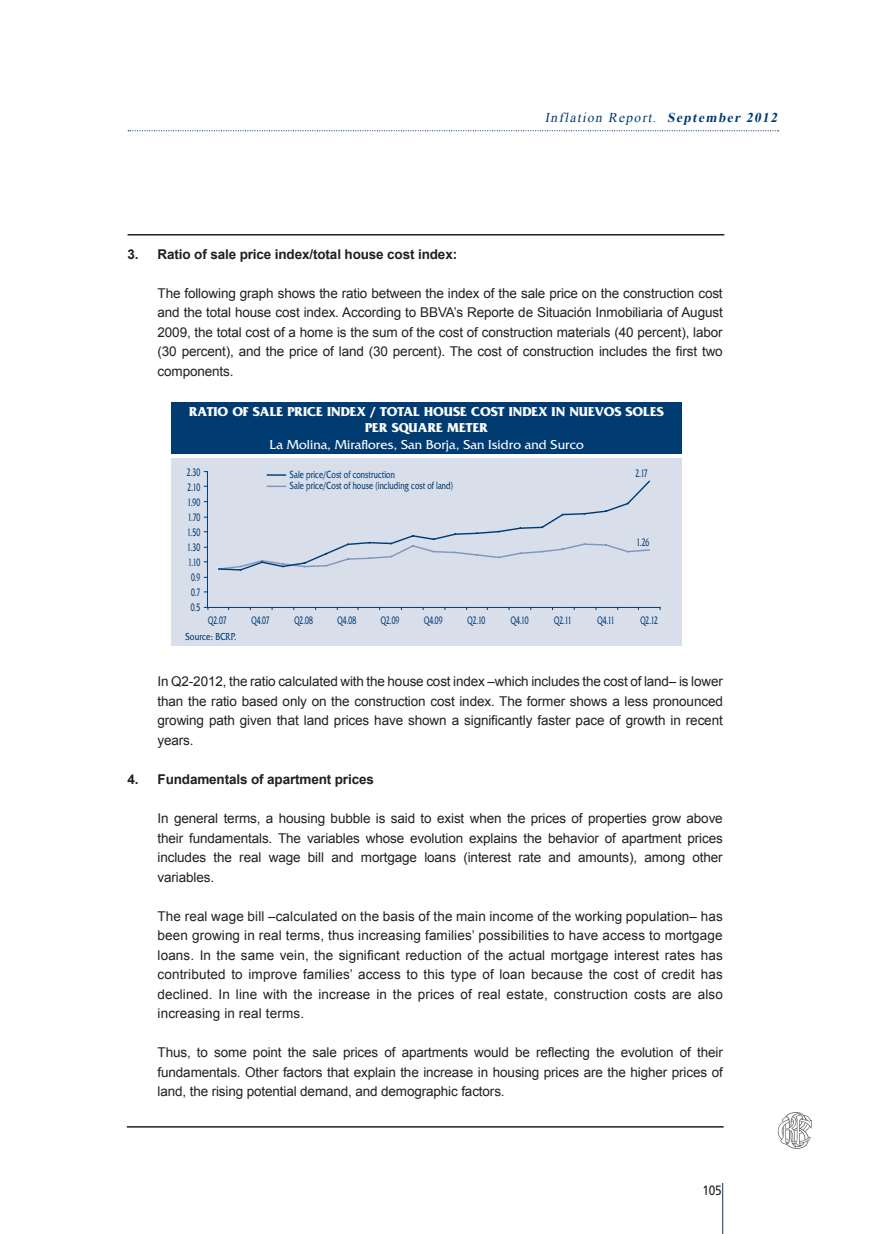
<style>
.page{position:relative;width:893px;height:1234px;background:#fff}
.page>*{position:absolute;margin:0;border:0;box-sizing:border-box;transform-origin:0 0}
.t1{font:13.5px/19.5px "Arial";letter-spacing:-.01em;color:#231f20;text-align:justify}
.t2{font:700 13.5px "Arial";letter-spacing:-.01em;color:#231f20}
.t3{font:700 13.5px/16.2px "Friz Quadrata";color:#fff;text-align:center}
.t4{font:13.5px "Friz Quadrata";color:#fff}
.t5{font:italic 13.5px "Times New Roman";color:#003c72}
.t6{font:13.5px "Frutiger";color:#231f20;scale:.88 1}
.t7{font:11.4px "Friz Quadrata";letter-spacing:-.015em;color:#003c72;scale:.6 1}
.t8{font:11.4px/15px "Friz Quadrata";letter-spacing:.005em;color:#003c72;text-align:center;scale:.6 1}
.t9{font:10.8px/11.4px "Friz Quadrata";letter-spacing:.01em;color:#003c72;scale:.72 1}
.t10{font:10.65px "Friz Quadrata";letter-spacing:.01em;color:#003c72;scale:.79 1}
.s1{font-weight:700}
</style>
<div class="page">
<svg style="left:128px;top:130px;width:651px;height:1px"></svg>
<hr style="left:722px;top:1182px;width:1px;height:51px;background:#003c72">
<svg style="left:778px;top:1112px;width:34px;height:37px"></svg>
<hr style="left:128px;top:234px;width:596px;height:1px;background:#231f20">
<hr style="left:128px;top:1125px;width:595px;height:2px;background:#231f20">
<div style="left:171px;top:458px;width:511px;height:187px;background:#d9deeb"></div>
<div style="left:171px;top:402px;width:511px;height:51px;background:#003c72"></div>
<hr style="left:207px;top:471px;width:1px;height:136px;background:#003c72">
<hr style="left:207px;top:607px;width:453px;height:1px;background:#003c72">
<svg style="left:218px;top:474px;width:433px;height:97px"></svg>
<p class="t5" style="left:545px;top:108px;width:237px">Inflation Report. <span class="s1">September 2012</span></p>
<p class="t2" style="left:128px;top:245px;width:331px">3. Ratio of sale price index/total house cost index:</p>
<p class="t1" style="left:158px;top:283px;width:567px">The following graph shows the ratio between the index of the sale price on the construction cost and the total house cost index. According to BBVA’s Reporte de Situación Inmobiliaria of August 2009, the total cost of a home is the sum of the cost of construction materials (40 percent), labor (30 percent), and the price of land (30 percent). The cost of construction includes the first two components.</p>
<p class="t3" style="left:189px;top:404px;width:476px">RATIO OF SALE PRICE INDEX / TOTAL HOUSE COST INDEX IN NUEVOS SOLES<br>PER SQUARE METER</p>
<p class="t4" style="left:269px;top:436px;width:316px">La Molina, Miraflores, San Borja, San Isidro and Surco</p>
<p class="t8" style="left:187px;top:464px;width:24px">2.30<br>2.10<br>1.90<br>1.70<br>1.50<br>1.30<br>1.10<br>0.9<br>0.7<br>0.5</p>
<p class="t9" style="left:290px;top:468px;width:228px">Sale price/Cost of construction<br>Sale price/Cost of house (including cost of land)</p>
<p class="t10" style="left:185px;top:630px;width:66px">Source: BCRP.</p>
<p class="t7" style="left:208px;top:614px;width:32px">Q2.07</p>
<p class="t7" style="left:251px;top:614px;width:32px">Q4.07</p>
<p class="t7" style="left:294px;top:614px;width:33px">Q2.08</p>
<p class="t7" style="left:338px;top:614px;width:33px">Q4.08</p>
<p class="t7" style="left:381px;top:614px;width:32px">Q2.09</p>
<p class="t7" style="left:424px;top:614px;width:33px">Q4.09</p>
<p class="t7" style="left:468px;top:614px;width:31px">Q2.10</p>
<p class="t7" style="left:511px;top:614px;width:31px">Q4.10</p>
<p class="t7" style="left:554px;top:614px;width:30px">Q2.11</p>
<p class="t7" style="left:597px;top:614px;width:30px">Q4.11</p>
<p class="t7" style="left:635px;top:467px;width:22px">2.17</p>
<p class="t7" style="left:636px;top:536px;width:23px">1.26</p>
<p class="t7" style="left:640px;top:614px;width:31px">Q2.12</p>
<p class="t1" style="left:158px;top:672px;width:567px">In Q2-2012, the ratio calculated with the house cost index –which includes the cost of land– is lower than the ratio based only on the construction cost index. The former shows a less pronounced growing path given that land prices have shown a significantly faster pace of growth in recent years.</p>
<p class="t2" style="left:128px;top:770px;width:248px">4. Fundamentals of apartment prices</p>
<p class="t1" style="left:158px;top:808px;width:567px">In general terms, a housing bubble is said to exist when the prices of properties grow above their fundamentals. The variables whose evolution explains the behavior of apartment prices includes the real wage bill and mortgage loans (interest rate and amounts), among other variables.</p>
<p class="t1" style="left:158px;top:906px;width:567px">The real wage bill –calculated on the basis of the main income of the working population– has been growing in real terms, thus increasing families’ possibilities to have access to mortgage loans. In the same vein, the significant reduction of the actual mortgage interest rates has contributed to improve families’ access to this type of loan because the cost of credit has declined. In line with the increase in the prices of real estate, construction costs are also increasing in real terms.</p>
<p class="t1" style="left:158px;top:1042px;width:567px">Thus, to some point the sale prices of apartments would be reflecting the evolution of their fundamentals. Other factors that explain the increase in housing prices are the higher prices of land, the rising potential demand, and demographic factors.</p>
<p class="t6" style="left:702px;top:1182px;width:24px">105</p>
</div>
